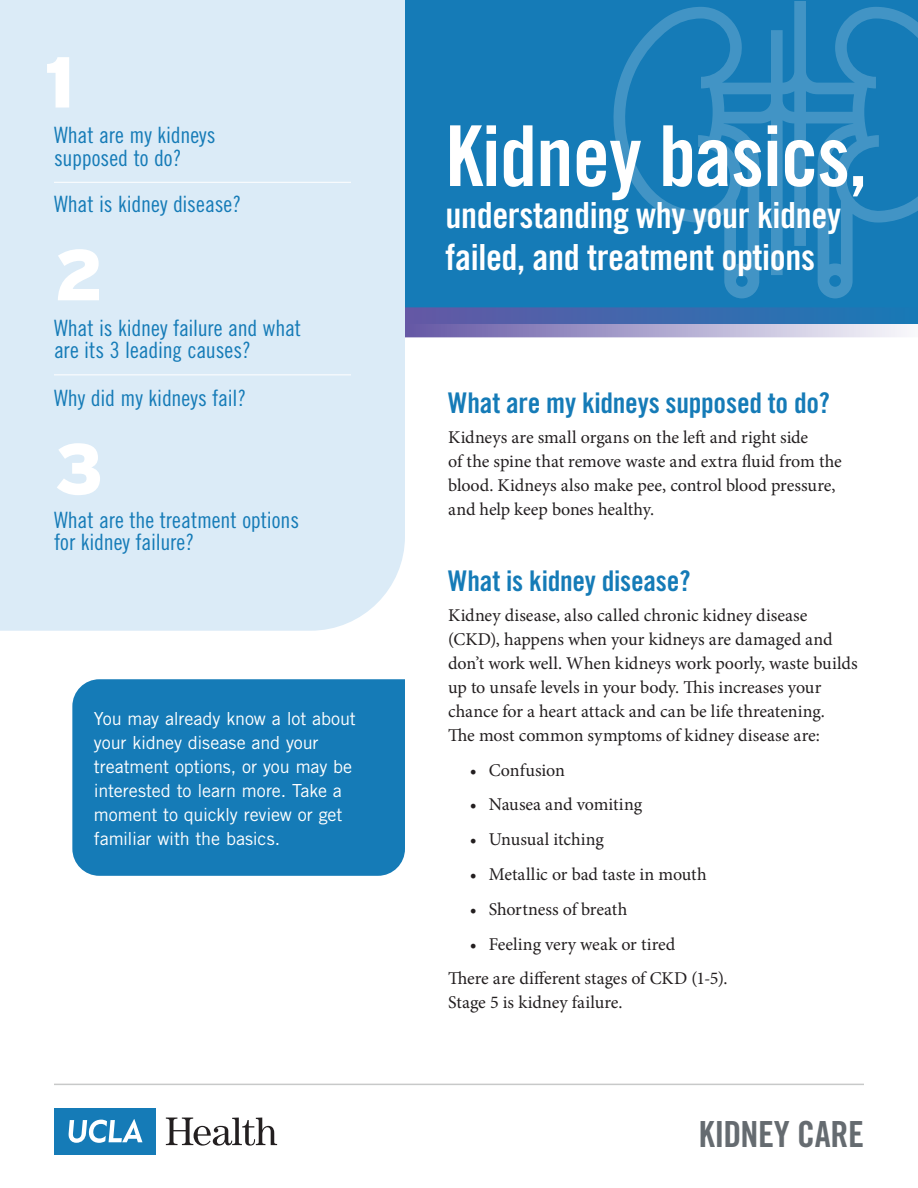
<style>
.page{position:relative;width:918px;height:1188px;background:#fff}
.page>*{position:absolute;margin:0;border:0;box-sizing:border-box;transform-origin:0 0}
.t1{font:84px "Trade Gothic Bold Cond Twenty";letter-spacing:-.01em;color:#fff}
.TOC_number{font:900 72px "Interstate";color:#fff}
.t2{font:36px/42px "Trade Gothic Bold Cond Twenty";letter-spacing:-.01em;color:#fff}
.t3{font:36px "Trade Gothic Bold Cond Twenty";letter-spacing:-.01em;color:#656b70}
.Large_Blue_Subhead{font:28.5px "Trade Gothic Bold Cond Twenty";letter-spacing:-.01em;color:#157bb7}
.TOC_list_2{font:22.5px/22.5px "Trade Gothic Cond Eighteen";letter-spacing:-.005em;color:#157bb7}
.TOC_list_1{font:22.5px/22.5px "Trade Gothic Cond Eighteen";letter-spacing:-.005em;color:#157bb7}
.Body_Copy__12_16{font:18px/24px "Minion Pro";color:#231f20}
.TIP_Text{font:18px/24px "Trade Gothic";letter-spacing:-.01em;color:#fff}
</style>
<div class="page">
<div style="left:54px;top:1108px;width:101px;height:47px;background:#157bb7"></div>
<svg style="left:69px;top:1119px;width:73px;height:24px"></svg>
<svg style="left:166px;top:1118px;width:111px;height:28px"></svg>
<div style="left:405px;top:0;width:513px;height:324px;background:#157bb7"></div>
<hr style="left:54px;top:1084px;width:810px;height:1px;background:#c8c9c9">
<div style="left:72px;top:679px;width:333px;height:197px;background:#157bb7"></div>
<svg style="left:405px;top:307px;width:498px;height:30px;background:#6d82bb"></svg>
<svg style="left:613px;top:1px;width:305px;height:297px"></svg>
<div style="left:0;top:0;width:405px;height:631px;background:#dbebf7"></div>
<hr style="left:54px;top:182px;width:297px;height:1px;background:#fff">
<hr style="left:54px;top:374px;width:297px;height:1px;background:#fff">
<p class="TOC_number" style="left:44px;top:41px;width:32px">1</p>
<p class="TOC_list_1" style="left:54px;top:124px;width:163px">What are my kidneys supposed to do?</p>
<p class="TOC_list_2" style="left:54px;top:192px;width:189px">What is kidney disease?</p>
<p class="TOC_number" style="left:54px;top:234px;width:52px">2</p>
<p class="TOC_list_1" style="left:54px;top:316px;width:249px">What is kidney failure and what are its 3 leading causes?</p>
<p class="TOC_list_2" style="left:54px;top:387px;width:194px">Why did my kidneys fail?</p>
<p class="TOC_number" style="left:54px;top:428px;width:51px">3</p>
<p class="TOC_list_2" style="left:54px;top:508px;width:247px">What are the treatment options for kidney failure?</p>
<p class="TIP_Text" style="left:94px;top:706px;width:263px">You may already know a lot about your kidney disease and your treatment options, or you may be interested to learn more. Take a moment to quickly review or get familiar with the basics.</p>
<p class="t1" style="left:446px;top:105px;width:423px">Kidney basics,</p>
<p class="t2" style="left:446px;top:194px;width:397px">understanding why your kidney failed, and treatment options</p>
<p class="Large_Blue_Subhead" style="left:448px;top:386px;width:383px">What are my kidneys supposed to do?</p>
<p class="Body_Copy__12_16" style="left:448px;top:426px;width:395px">Kidneys are small organs on the left and right side<br>of the spine that remove waste and extra fluid from the blood. Kidneys also make pee, control blood pressure, and help keep bones healthy.</p>
<p class="Large_Blue_Subhead" style="left:448px;top:563px;width:244px">What is kidney disease?</p>
<p class="Body_Copy__12_16" style="left:448px;top:603px;width:411px">Kidney disease, also called chronic kidney disease (CKD), happens when your kidneys are damaged and don’t work well. When kidneys work poorly, waste builds up to unsafe levels in your body. This increases your chance for a heart attack and can be life threatening.<br>The most common symptoms of kidney disease are:</p>
<p class="Body_Copy__12_16" style="left:470px;top:758px;width:97px">• Confusion</p>
<p class="Body_Copy__12_16" style="left:470px;top:793px;width:174px">• Nausea and vomiting</p>
<p class="Body_Copy__12_16" style="left:470px;top:828px;width:136px">• Unusual itching</p>
<p class="Body_Copy__12_16" style="left:470px;top:862px;width:238px">• Metallic or bad taste in mouth</p>
<p class="Body_Copy__12_16" style="left:470px;top:897px;width:159px">• Shortness of breath</p>
<p class="Body_Copy__12_16" style="left:470px;top:932px;width:207px">• Feeling very weak or tired</p>
<p class="Body_Copy__12_16" style="left:448px;top:967px;width:281px">There are different stages of CKD (1-5).<br>Stage 5 is kidney failure.</p>
<h3 class="t3" style="left:699px;top:1112px;width:167px">KIDNEY CARE</h3>
</div>
